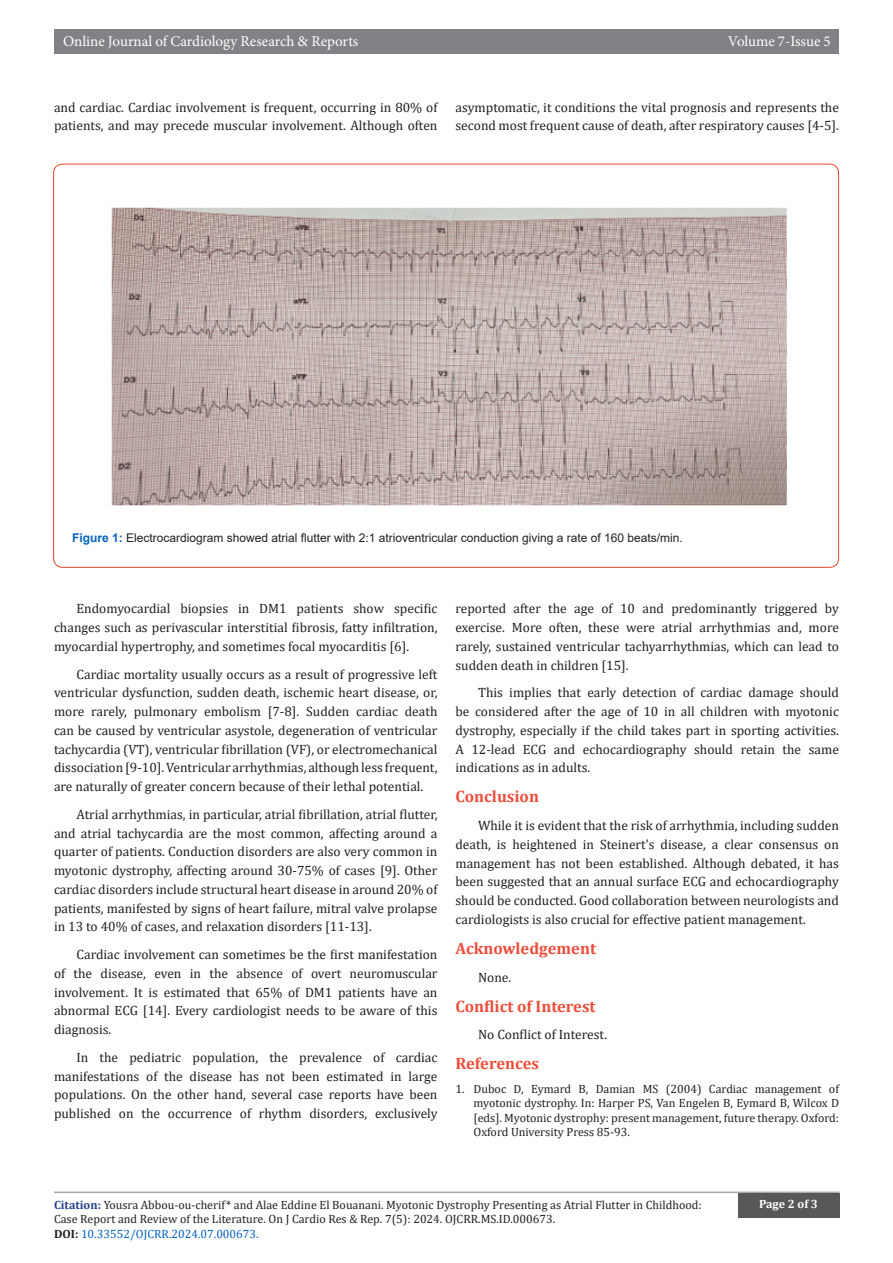
<style>
.page{position:relative;width:893px;height:1263px;background:#fff}
.page>*{position:absolute;margin:0;border:0;box-sizing:border-box;transform-origin:0 0}
.t1{font:700 16.5px "Cambria";color:#ef4c3a}
.t2{font:15px "Minion Pro";color:#fff}
.t3{font:13.5px/18.8px "Cambria";color:#231f20;text-align:justify}
.t4{font:12px/14.4px "Cambria";color:#231f20}
.t5{font:12px "Arial";color:#231f20}
.t6{font:12px "Cambria";color:#0563c1}
.t7{font:700 12px "Cambria";color:#fff}
.s1{font-weight:700;color:#0563c1}
.s2{font-weight:700;color:#253f8e}
.s3{font-weight:700;color:#231f20}
</style>
<div class="page">
<div style="left:54px;top:30px;width:785px;height:24px;background:#808285"></div>
<hr style="left:54px;top:1191px;width:785px;height:2px;background:#a8a9ad">
<div style="left:738px;top:1193px;width:101px;height:24px;background:#57585a"></div>
<img style="left:111px;top:207px;width:676px;height:299px">
<p class="t2" style="left:63px;top:32px;width:297px">Online Journal of Cardiology Research &amp; Reports</p>
<p class="t2" style="left:728px;top:32px;width:104px">Volume 7-Issue 5</p>
<p class="t3" style="left:54px;top:97px;width:385px">and cardiac. Cardiac involvement is frequent, occurring in 80% of patients, and may precede muscular involvement. Although often</p>
<p class="t3" style="left:455px;top:97px;width:385px">asymptomatic, it conditions the vital prognosis and represents the second most frequent cause of death, after respiratory causes [4-5].</p>
<p class="t5" style="left:72px;top:529px;width:612px"><span class="s1">Figure 1:</span> Electrocardiogram showed atrial flutter with 2:1 atrioventricular conduction giving a rate of 160 beats/min.</p>
<p class="t3" style="left:54px;top:599px;width:385px;text-indent:22px">Endomyocardial biopsies in DM1 patients show specific changes such as perivascular interstitial fibrosis, fatty infiltration, myocardial hypertrophy, and sometimes focal myocarditis [6].</p>
<p class="t3" style="left:54px;top:664px;width:385px;text-indent:22px">Cardiac mortality usually occurs as a result of progressive left ventricular dysfunction, sudden death, ischemic heart disease, or, more rarely, pulmonary embolism [7-8]. Sudden cardiac death can be caused by ventricular asystole, degeneration of ventricular tachycardia (VT), ventricular fibrillation (VF), or electromechanical dissociation [9-10]. Ventricular arrhythmias, although less frequent, are naturally of greater concern because of their lethal potential.</p>
<p class="t3" style="left:54px;top:805px;width:385px;text-indent:22px">Atrial arrhythmias, in particular, atrial fibrillation, atrial flutter, and atrial tachycardia are the most common, affecting around a quarter of patients. Conduction disorders are also very common in myotonic dystrophy, affecting around 30-75% of cases [9]. Other cardiac disorders include structural heart disease in around 20% of patients, manifested by signs of heart failure, mitral valve prolapse in 13 to 40% of cases, and relaxation disorders [11-13].</p>
<p class="t3" style="left:54px;top:945px;width:385px;text-indent:22px">Cardiac involvement can sometimes be the first manifestation of the disease, even in the absence of overt neuromuscular involvement. It is estimated that 65% of DM1 patients have an abnormal ECG [14]. Every cardiologist needs to be aware of this diagnosis.</p>
<p class="t3" style="left:54px;top:1048px;width:385px;text-indent:22px">In the pediatric population, the prevalence of cardiac manifestations of the disease has not been estimated in large populations. On the other hand, several case reports have been published on the occurrence of rhythm disorders, exclusively</p>
<p class="t3" style="left:455px;top:599px;width:385px">reported after the age of 10 and predominantly triggered by exercise. More often, these were atrial arrhythmias and, more rarely, sustained ventricular tachyarrhythmias, which can lead to sudden death in children [15].</p>
<p class="t3" style="left:455px;top:683px;width:385px;text-indent:22px">This implies that early detection of cardiac damage should be considered after the age of 10 in all children with myotonic dystrophy, especially if the child takes part in sporting activities.<br>A 12-lead ECG and echocardiography should retain the same indications as in adults.</p>
<p class="t1" style="left:455px;top:785px;width:85px">Conclusion</p>
<p class="t3" style="left:455px;top:816px;width:385px;text-indent:22px">While it is evident that the risk of arrhythmia, including sudden death, is heightened in Steinert’s disease, a clear consensus on management has not been established. Although debated, it has been suggested that an annual surface ECG and echocardiography should be conducted. Good collaboration between neurologists and cardiologists is also crucial for effective patient management.</p>
<p class="t1" style="left:455px;top:936px;width:142px">Acknowledgement</p>
<p class="t3" style="left:478px;top:967px;width:35px">None.</p>
<p class="t1" style="left:455px;top:994px;width:142px">Conflict of Interest</p>
<p class="t3" style="left:478px;top:1025px;width:131px">No Conflict of Interest.</p>
<p class="t1" style="left:455px;top:1052px;width:85px">References</p>
<p class="t4" style="left:473px;top:1081px;width:367px;text-align:justify;text-indent:-18px">1. Duboc D, Eymard B, Damian MS (2004) Cardiac management of myotonic dystrophy. In: Harper PS, Van Engelen B, Eymard B, Wilcox D [eds]. Myotonic dystrophy: present management, future therapy. Oxford:<br>Oxford University Press 85-93.</p>
<p class="t4" style="left:54px;top:1197px;width:649px"><span class="s2">Citation:</span> Yousra Abbou-ou-cherif* and Alae Eddine El Bouanani. Myotonic Dystrophy Presenting as Atrial Flutter in Childhood:<br>Case Report and Review of the Literature. On J Cardio Res &amp; Rep. 7(5): 2024. OJCRR.MS.ID.000673.</p>
<p class="t6" style="left:54px;top:1226px;width:206px"><span class="s3">DOI:</span> 10.33552/OJCRR.2024.07.000673.</p>
<p class="t7" style="left:759px;top:1196px;width:60px">Page 2 of 3</p>
</div>
